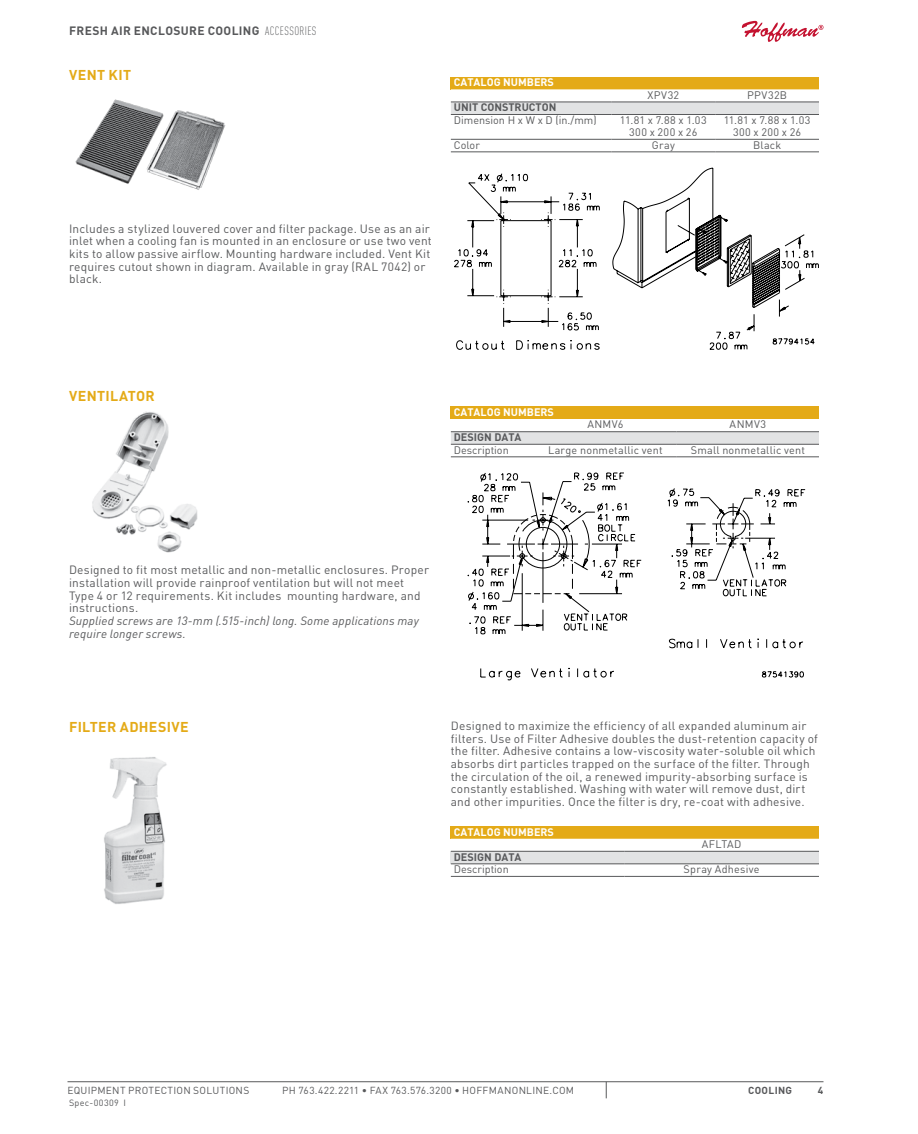
<style>
.page{position:relative;width:918px;height:1134px;background:#fff}
.page>*{position:absolute;margin:0;border:0;box-sizing:border-box;transform-origin:0 0}
.t1{font:700 14.1px "DIN Pro";letter-spacing:.025em;color:#e4aa17}
.t2{font:12px/12.6px "DIN Pro";letter-spacing:.015em;color:#58595b}
.t3{font:italic 12px/12.6px "DIN Pro";letter-spacing:.015em;color:#58595b}
.t4{font:700 12px "DIN Pro";letter-spacing:.03em;color:#58595b}
.t5{font:10.8px/12.3px "DIN Pro";letter-spacing:.02em;color:#58595b;text-align:center}
.t6{font:10.8px "DIN Pro";color:#58595b}
.t7{font:700 10.8px "DIN Pro";color:#fff}
.t8{font:700 10.8px "DIN Pro";color:#58595b}
.t9{font:10.2px "DIN Pro";letter-spacing:.025em;color:#58595b}
.t10{font:700 10.2px "DIN Pro";letter-spacing:.035em;color:#58595b}
.t11{font:9px "DIN Pro";letter-spacing:.045em;color:#58595b}
.s1{font-weight:300;font-stretch:condensed}
</style>
<div class="page">
<svg style="left:742px;top:21px;width:81px;height:21px"></svg>
<hr style="left:68px;top:1081px;width:756px;height:1px;background:#58595b">
<svg style="left:606px;top:1082px;width:1px;height:16px"></svg>
<img style="left:75px;top:99px;width:151px;height:91px">
<div style="left:451px;top:77px;width:368px;height:12px;background:#e4aa17"></div>
<svg style="left:451px;top:89px;width:368px;height:50px"></svg>
<hr style="left:451px;top:102px;width:161px;height:1px;background:#58595b">
<hr style="left:612px;top:102px;width:103px;height:1px;background:#58595b">
<hr style="left:715px;top:102px;width:104px;height:1px;background:#58595b">
<hr style="left:451px;top:114px;width:161px;height:1px;background:#58595b">
<hr style="left:612px;top:114px;width:103px;height:1px;background:#58595b">
<hr style="left:715px;top:114px;width:104px;height:1px;background:#58595b">
<hr style="left:451px;top:139px;width:161px;height:1px;background:#58595b">
<hr style="left:612px;top:139px;width:103px;height:1px;background:#58595b">
<hr style="left:715px;top:139px;width:104px;height:1px;background:#58595b">
<hr style="left:451px;top:151px;width:161px;height:1px;background:#58595b">
<hr style="left:612px;top:151px;width:103px;height:1px;background:#58595b">
<hr style="left:715px;top:151px;width:104px;height:1px;background:#58595b">
<svg style="left:454px;top:167px;width:365px;height:183px"></svg>
<img style="left:92px;top:412px;width:106px;height:141px">
<div style="left:451px;top:407px;width:368px;height:12px;background:#e4aa17"></div>
<svg style="left:451px;top:432px;width:368px;height:12px;background:#dcddde"></svg>
<hr style="left:451px;top:431px;width:83px;height:1px;background:#58595b">
<hr style="left:534px;top:431px;width:143px;height:1px;background:#58595b">
<hr style="left:677px;top:431px;width:142px;height:1px;background:#58595b">
<hr style="left:451px;top:444px;width:83px;height:1px;background:#58595b">
<hr style="left:534px;top:444px;width:143px;height:1px;background:#58595b">
<hr style="left:677px;top:444px;width:142px;height:1px;background:#58595b">
<hr style="left:451px;top:456px;width:83px;height:1px;background:#58595b">
<hr style="left:534px;top:456px;width:143px;height:1px;background:#58595b">
<hr style="left:677px;top:456px;width:142px;height:1px;background:#58595b">
<svg style="left:467px;top:473px;width:338px;height:162px"></svg>
<svg style="left:507px;top:503px;width:297px;height:175px"></svg>
<svg style="left:513px;top:507px;width:291px;height:171px"></svg>
<img style="left:104px;top:757px;width:63px;height:147px">
<div style="left:451px;top:826px;width:368px;height:13px;background:#e4aa17"></div>
<svg style="left:451px;top:850px;width:368px;height:26px"></svg>
<div style="left:451px;top:851px;width:368px;height:13px;background:#e2e3e4"></div>
<hr style="left:451px;top:851px;width:173px;height:1px;background:#58595b">
<hr style="left:624px;top:851px;width:195px;height:1px;background:#58595b">
<hr style="left:451px;top:863px;width:173px;height:1px;background:#58595b">
<hr style="left:624px;top:863px;width:195px;height:1px;background:#58595b">
<hr style="left:451px;top:876px;width:173px;height:1px;background:#58595b">
<hr style="left:624px;top:876px;width:195px;height:1px;background:#58595b">
<p class="t4" style="left:69px;top:21px;width:249px">FRESH AIR ENCLOSURE COOLING <span class="s1">ACCESSORIES</span></p>
<p class="t1" style="left:69px;top:63px;width:64px">VENT KIT</p>
<p class="t7" style="left:454px;top:73px;width:34px">CATALOG</p>
<p class="t7" style="left:503px;top:73px;width:38px">NUMBERS</p>
<p class="t5" style="left:647px;top:88px;width:33px">XPV32</p>
<p class="t5" style="left:747px;top:88px;width:41px">PPV32B</p>
<p class="t8" style="left:454px;top:98px;width:7px">UNIT</p>
<p class="t8" style="left:481px;top:98px;width:8px">CONSTRUCTON</p>
<p class="t6" style="left:454px;top:111px;width:144px">Dimension H x W x D (in./mm)</p>
<p class="t5" style="left:620px;top:113px;width:88px">11.81 x 7.88 x 1.03<br>300 x 200 x 26</p>
<p class="t5" style="left:724px;top:113px;width:88px">11.81 x 7.88 x 1.03<br>300 x 200 x 26</p>
<p class="t5" style="left:454px;top:138px;width:28px">Color</p>
<p class="t5" style="left:652px;top:138px;width:25px">Gray</p>
<p class="t5" style="left:753px;top:138px;width:30px">Black</p>
<p class="t2" style="left:69px;top:221px;width:364px">Includes a stylized louvered cover and filter package. Use as an air inlet when a cooling fan is mounted in an enclosure or use two vent kits to allow passive airflow. Mounting hardware included. Vent Kit requires cutout shown in diagram. Available in gray (RAL 7042) or black.</p>
<p class="t1" style="left:69px;top:384px;width:87px">VENTILATOR</p>
<p class="t7" style="left:454px;top:403px;width:34px">CATALOG</p>
<p class="t7" style="left:503px;top:403px;width:38px">NUMBERS</p>
<p class="t5" style="left:587px;top:417px;width:37px">ANMV6</p>
<p class="t5" style="left:730px;top:417px;width:38px">ANMV3</p>
<p class="t8" style="left:454px;top:428px;width:14px">DESIGN</p>
<p class="t8" style="left:494px;top:428px;width:29px">DATA</p>
<p class="t6" style="left:454px;top:441px;width:56px">Description</p>
<p class="t5" style="left:548px;top:442px;width:116px">Large nonmetallic vent</p>
<p class="t5" style="left:691px;top:442px;width:116px">Small nonmetallic vent</p>
<p class="t2" style="left:69px;top:562px;width:362px">Designed to fit most metallic and non-metallic enclosures. Proper installation will provide rainproof ventilation but will not meet Type 4 or 12 requirements. Kit includes mounting hardware, and instructions.</p>
<p class="t3" style="left:69px;top:613px;width:351px">Supplied screws are 13-mm (.515-inch) long. Some applications may require longer screws.</p>
<p class="t1" style="left:69px;top:715px;width:121px">FILTER ADHESIVE</p>
<p class="t2" style="left:451px;top:718px;width:369px">Designed to maximize the efficiency of all expanded aluminum air filters. Use of Filter Adhesive doubles the dust-retention capacity of the filter. Adhesive contains a low-viscosity water-soluble oil which absorbs dirt particles trapped on the surface of the filter. Through the circulation of the oil, a renewed impurity-absorbing surface is constantly established. Washing with water will remove dust, dirt and other impurities. Once the filter is dry, re-coat with adhesive.</p>
<p class="t7" style="left:454px;top:823px;width:34px">CATALOG</p>
<p class="t7" style="left:503px;top:823px;width:38px">NUMBERS</p>
<p class="t5" style="left:702px;top:837px;width:41px">AFLTAD</p>
<p class="t8" style="left:454px;top:848px;width:14px">DESIGN</p>
<p class="t8" style="left:494px;top:848px;width:29px">DATA</p>
<p class="t6" style="left:454px;top:861px;width:56px">Description</p>
<p class="t5" style="left:684px;top:862px;width:78px">Spray Adhesive</p>
<p class="t9" style="left:68px;top:1082px;width:183px">EQUIPMENT PROTECTION SOLUTIONS</p>
<p class="t9" style="left:282px;top:1082px;width:294px">PH 763.422.2211 • FAX 763.576.3200 • HOFFMANONLINE.COM</p>
<p class="t10" style="left:748px;top:1081px;width:46px">COOLING</p>
<p class="t10" style="left:818px;top:1081px;width:7px">4</p>
<p class="t11" style="left:69px;top:1096px;width:58px">Spec-00309 I</p>
</div>
